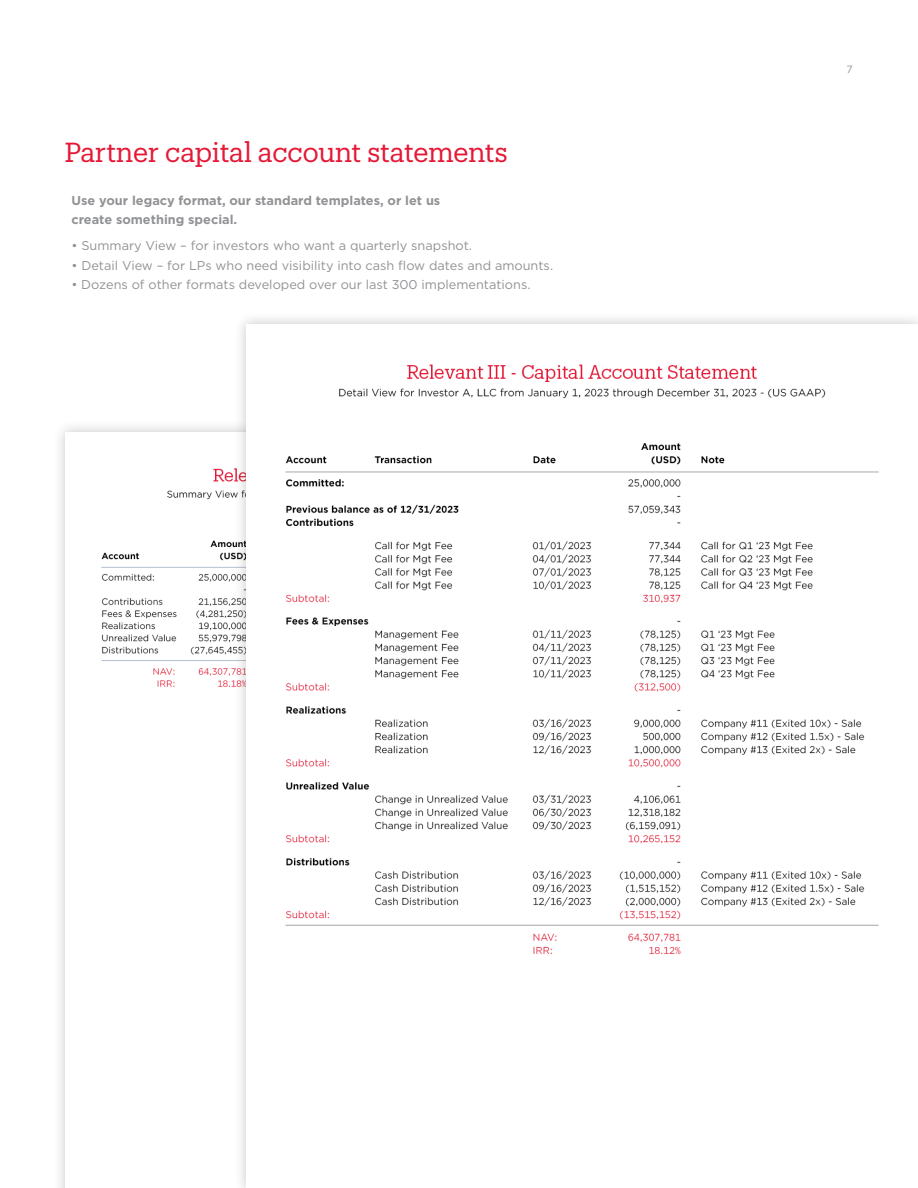
<style>
.page{position:relative;width:918px;height:1188px;background:#fff}
.page>*{position:absolute;margin:0;border:0;box-sizing:border-box;transform-origin:0 0}
.t1{font:27px "Produkt";letter-spacing:-.005em;color:#e51836}
.t2{font:12.75px "Gotham";color:#919295}
.t3{font:700 12.75px/19.5px "Gotham";color:#919295}
.t4{font:10.5px "Gotham";color:#919295}
</style>
<div class="page">
<div style="left:53px;top:420px;width:672px;height:768px;background:#231f20;opacity:.25"></div>
<img style="left:66px;top:432px;width:168px;height:756px">
<div style="left:234px;top:312px;width:684px;height:876px;background:#231f20;opacity:.25"></div>
<img style="left:246px;top:324px;width:672px;height:864px">
<p class="t1" style="left:65px;top:134px;width:444px">Partner capital account statements</p>
<p class="t3" style="left:72px;top:190px;width:370px">Use your legacy format, our standard templates, or let us create something special.</p>
<p class="t2" style="left:72px;top:238px;width:402px">• Summary View – for investors who want a quarterly snapshot.</p>
<p class="t2" style="left:72px;top:257px;width:483px">• Detail View – for LPs who need visibility into cash flow dates and amounts.</p>
<p class="t2" style="left:72px;top:277px;width:460px">• Dozens of other formats developed over our last 300 implementations.</p>
<p class="t4" style="left:846px;top:63px;width:8px">7</p>
</div>
